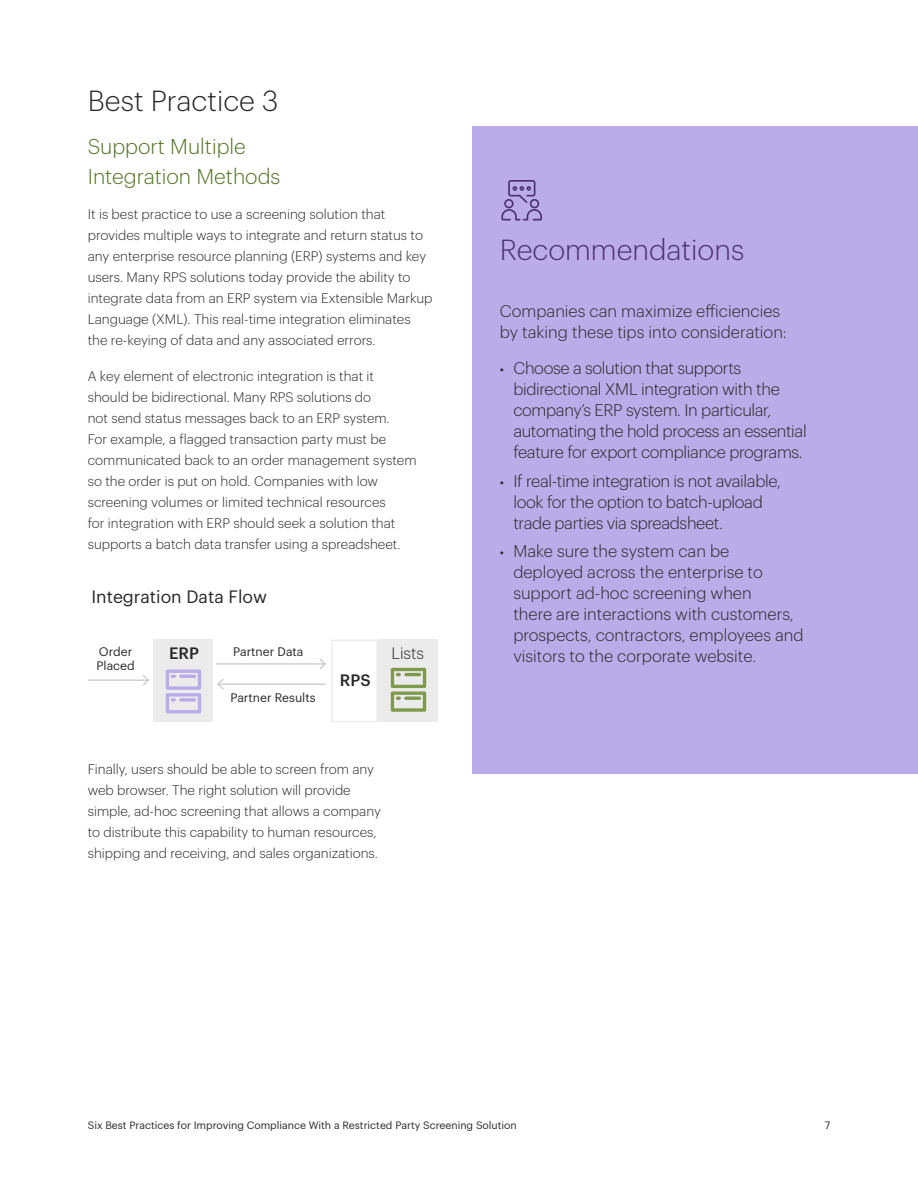
<style>
.page{position:relative;width:918px;height:1188px;background:#fff}
.page>*{position:absolute;margin:0;border:0;box-sizing:border-box;transform-origin:0 0}
.Cover_-_Subtitle{font:300 28.5px "Graphik";color:#4d3075}
.Cover_-_Subtitle-2{font:300 28.5px "Graphik";color:#282828}
.t1{font:300 21px/30px "Graphik";color:#517222}
.t2{font:17.55px "Graphik";color:#282828}
.t3{font:300 16.5px/21px "Graphik";letter-spacing:-.02em;color:#282828}
.t4{font:300 16.5px/21px "Graphik";color:#282828}
.t5{font:500 16.2px "Graphik";color:#282828}
.t6{font:300 16.2px "Graphik";color:#282828}
.t7{font:300 13.5px/21px "Graphik";color:#282828}
.t8{font:12.15px/14.5px "Graphik";color:#282828}
.t9{font:10.5px "Graphik";color:#282828}
.s1{font-size:13.5px}
</style>
<div class="page">
<div style="left:472px;top:126px;width:446px;height:648px;background:#b9ace8"></div>
<div style="left:153px;top:640px;width:60px;height:82px;background:#ebebeb"></div>
<div style="left:378px;top:640px;width:60px;height:82px;background:#ebebeb"></div>
<hr style="left:89px;top:679px;width:59px;height:2px;background:#ccc">
<svg style="left:143px;top:675px;width:6px;height:11px"></svg>
<hr style="left:218px;top:684px;width:107px;height:1px;background:#ccc">
<svg style="left:217px;top:679px;width:7px;height:11px"></svg>
<hr style="left:217px;top:663px;width:108px;height:2px;background:#ccc">
<svg style="left:166px;top:670px;width:35px;height:43px"></svg>
<svg style="left:391px;top:668px;width:35px;height:44px"></svg>
<svg style="left:319px;top:640px;width:59px;height:82px"></svg>
<svg style="left:501px;top:180px;width:41px;height:41px"></svg>
<p class="Cover_-_Subtitle-2" style="left:88px;top:80px;width:192px">Best Practice 3</p>
<h2 class="t1" style="left:88px;top:130px;width:194px">Support Multiple<br>Integration Methods</h2>
<p class="t7" style="left:88px;top:202px;width:346px">It is best practice to use a screening solution that provides multiple ways to integrate and return status to any enterprise resource planning (ERP) systems and key users. Many RPS solutions today provide the ability to integrate data from an ERP system via Extensible Markup Language (XML). This real-time integration eliminates the re-keying of data and any associated errors.</p>
<p class="t7" style="left:88px;top:364px;width:330px">A key element of electronic integration is that it should be bidirectional. Many RPS solutions do<br>not send status messages back to an ERP system.<br>For example, a flagged transaction party must be communicated back to an order management system so the order is put on hold. Companies with low screening volumes or limited technical resources<br>for integration with ERP should seek a solution that supports a batch data transfer using a spreadsheet.</p>
<p class="t2" style="left:91px;top:584px;width:177px">Integration Data Flow</p>
<p class="t8" style="left:97px;top:643px;width:40px">Order<br>Placed</p>
<p class="t5" style="left:169px;top:641px;width:31px">ERP</p>
<p class="t8" style="left:233px;top:643px;width:72px">Partner Data</p>
<p class="t6" style="left:391px;top:641px;width:34px">Lists</p>
<p class="t5" style="left:340px;top:668px;width:32px">RPS</p>
<p class="t8" style="left:230px;top:689px;width:87px">Partner Results</p>
<p class="t7" style="left:88px;top:757px;width:295px">Finally, users should be able to screen from any web browser. The right solution will provide simple, ad-hoc screening that allows a company to distribute this capability to human resources, shipping and receiving, and sales organizations.</p>
<p class="Cover_-_Subtitle" style="left:500px;top:229px;width:246px">Recommendations</p>
<p class="t4" style="left:500px;top:299px;width:289px">Companies can maximize efficiencies by taking these tips into consideration:</p>
<p class="t3" style="left:513px;top:356px;width:295px;text-indent:-14px"><span class="s1">•</span> Choose a solution that supports bidirectional XML integration with the company’s ERP system. In particular, automating the hold process an essential feature for export compliance programs.</p>
<p class="t3" style="left:513px;top:469px;width:269px;text-indent:-14px"><span class="s1">•</span> If real-time integration is not available, look for the option to batch-upload trade parties via spreadsheet.</p>
<p class="t4" style="left:513px;top:539px;width:292px;text-indent:-14px"><span class="s1">•</span> Make sure the system can be<br>deployed across the enterprise to support ad-hoc screening when<br>there are interactions with customers, prospects, contractors, employees and visitors to the corporate website.</p>
<p class="t9" style="left:88px;top:1118px;width:431px">Six Best Practices for Improving Compliance With a Restricted Party Screening Solution</p>
<p class="t9" style="left:825px;top:1118px;width:7px">7</p>
</div>
